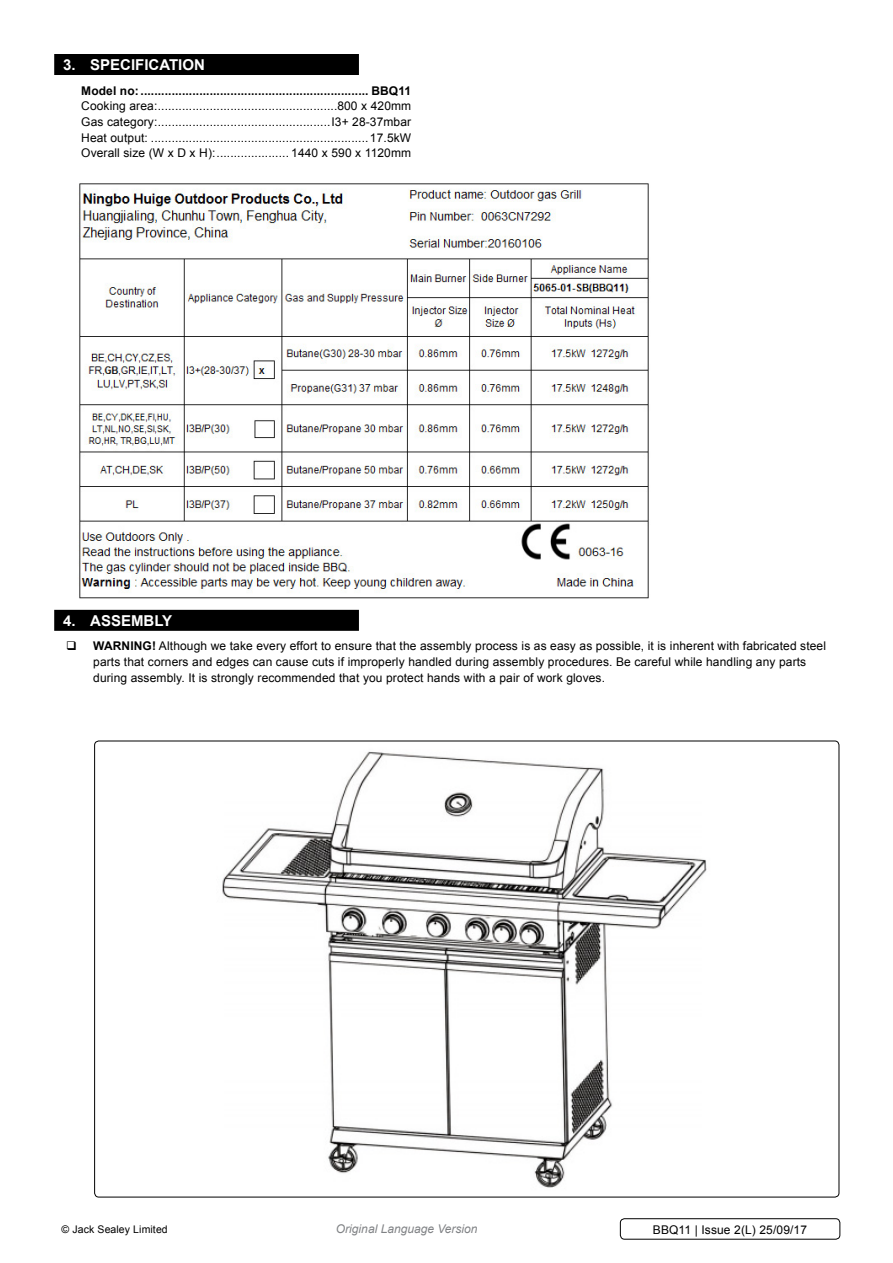
<style>
.page{position:relative;width:893px;height:1263px;background:#fff}
.page>*{position:absolute;margin:0;border:0;box-sizing:border-box;transform-origin:0 0}
.t1{font:700 15px "Arial";color:#fff}
.t2{font:12px/15.8px "Arial";letter-spacing:.01em;color:#000;text-align:justify}
.t3{font:700 12px "Arial";letter-spacing:.01em;color:#000}
.t4{font:italic 12px "Arial";color:#808285}
.t5{font:10.5px "Arial";letter-spacing:.01em;color:#000}
.s1{font-weight:700}
</style>
<div class="page">
<div style="left:54px;top:54px;width:305px;height:21px;background:#000"></div>
<div style="left:54px;top:610px;width:305px;height:21px;background:#000"></div>
<div style="left:620px;top:1218px;width:220px;height:21px;border:1px solid #000;border-radius:4px"></div>
<img style="left:222px;top:751px;width:485px;height:437px">
<img style="left:78px;top:183px;width:571px;height:416px">
<p class="t1" style="left:63px;top:55px;width:96px">3. SPECIFICAT</p>
<p class="t1" style="left:178px;top:55px;width:28px">ION</p>
<p class="t3" style="left:81px;top:82px;width:331px">MODEL NO:.................................................................. BBQ11</p>
<p class="t2" style="left:81px;top:98px;width:332px">Cooking area:....................................................800 x 420mm Gas category:..................................................I3+ 28-37mbar Heat output: ...............................................................17.5kW Overall size (W x D x H):..................... 1440 x 590 x 1120mm</p>
<p class="t1" style="left:63px;top:610px;width:39px">4. ASS</p>
<p class="t1" style="left:121px;top:610px;width:53px">EMBLY</p>
<p class="t3" style="left:93px;top:638px;width:28px">WARNIN</p>
<p class="t2" style="left:93px;top:638px;width:734px;text-align:left;text-indent:49px"><span class="s1">G!</span> Although we take every effort to ensure that the assembly process is as easy as possible, it is inherent with fabricated steel parts that corners and edges can cause cuts if improperly handled during assembly procedures. Be careful while handling any parts during assembly. It is strongly recommended that you protect hands with a pair of work gloves.</p>
<p class="t5" style="left:62px;top:1223px;width:108px">© Jack Sealey Limited</p>
<p class="t4" style="left:336px;top:1221px;width:143px">Original Language Version</p>
<p class="t2" style="left:653px;top:1221px;width:156px">BBQ11 | Issue 2(L) 25/09/17</p>
</div>
